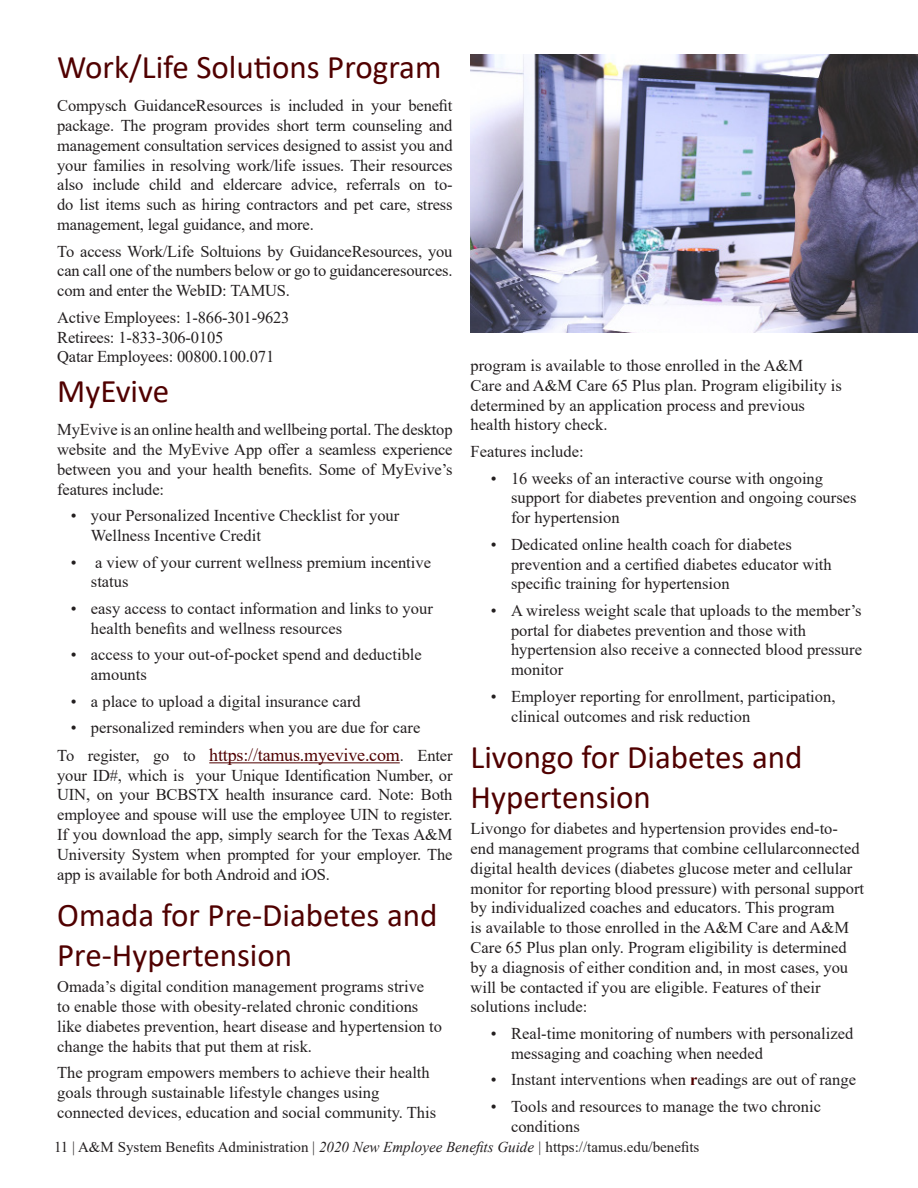
<style>
.page{position:relative;width:918px;height:1188px;background:#fff}
.page>*{position:absolute;margin:0;border:0;box-sizing:border-box;transform-origin:0 0}
.Body_Text{font:33px/39.6px "Calibri";color:#500000}
.Page_Heading{font:33px "Calibri";color:#500000}
.Body_Text-2{font:18px "Times New Roman";letter-spacing:-.01em;color:#500000}
.Body_Text-3{font:16.5px/19.8px "Times New Roman";color:#231f20}
.t1{font:15px "Times New Roman";color:#231f20}
.s1{font-size:16.5px;color:#231f20}
.s2{font-weight:700;color:#500000}
.s3{font-style:italic}
</style>
<div class="page">
<hr style="left:209px;top:762px;width:191px;height:1px;background:#500000">
<img style="left:470px;top:54px;width:448px;height:279px">
<p class="Body_Text" style="left:57px;top:46px;width:386px">Work/Life Solutions Program</p>
<p class="Body_Text-3" style="left:57px;top:95px;width:397px;text-align:justify">Compysch GuidanceResources is included in your benefit package. The program provides short term counseling and management consultation services designed to assist you and your families in resolving work/life issues. Their resources also include child and eldercare advice, referrals on to&shy;do list items such as hiring contractors and pet care, stress management, legal guidance, and more.</p>
<p class="Body_Text-3" style="left:57px;top:241px;width:397px;text-align:justify">To access Work/Life Soltuions by GuidanceResources, you can call one of the numbers below or go to guidanceresources. com and enter the WebID: TAMUS.</p>
<p class="Body_Text-3" style="left:57px;top:307px;width:234px">Active Employees: 1-866-301-9623</p>
<p class="Body_Text-3" style="left:57px;top:327px;width:168px">Retirees: 1-833-306-0105</p>
<p class="Body_Text-3" style="left:57px;top:346px;width:219px">Qatar Employees: 00800.100.071</p>
<p class="Page_Heading" style="left:57px;top:368px;width:113px">MyEvive</p>
<p class="Body_Text-3" style="left:57px;top:419px;width:397px;text-align:justify">MyEvive is an online health and wellbeing portal. The desktop website and the MyEvive App offer a seamless experience between you and your health benefits. Some of MyEvive’s features include:</p>
<p class="Body_Text-3" style="left:91px;top:505px;width:310px;text-indent:-20px">• your Personalized Incentive Checklist for your<br>Wellness Incentive Credit</p>
<p class="Body_Text-3" style="left:91px;top:552px;width:342px;text-indent:-20px">• a view of your current wellness premium incentive status</p>
<p class="Body_Text-3" style="left:91px;top:598px;width:343px;text-indent:-20px">• easy access to contact information and links to your health benefits and wellness resources</p>
<p class="Body_Text-3" style="left:91px;top:644px;width:332px;text-indent:-20px">• access to your out-of-pocket spend and deductible amounts</p>
<p class="Body_Text-3" style="left:71px;top:691px;width:292px">• a place to upload a digital insurance card</p>
<p class="Body_Text-3" style="left:71px;top:717px;width:351px">• personalized reminders when you are due for care</p>
<p class="Body_Text-2" style="left:57px;top:742px;width:397px"><span class="s1">To register, go to</span> https://tamus.myevive.com<span class="s1">. Enter</span></p>
<p class="Body_Text-3" style="left:57px;top:765px;width:397px;text-align:justify">your ID#, which is your Unique Identification Number, or UIN, on your BCBSTX health insurance card. Note: Both employee and spouse will use the employee UIN to register.<br>If you download the app, simply search for the Texas A&amp;M University System when prompted for your employer. The app is available for both Android and iOS.</p>
<p class="Body_Text" style="left:57px;top:894px;width:382px">Omada for Pre-Diabetes and<br>Pre-Hypertension</p>
<p class="Body_Text-3" style="left:57px;top:976px;width:386px">Omada’s digital condition management programs strive<br>to enable those with obesity-related chronic conditions like diabetes prevention, heart disease and hypertension to change the habits that put them at risk.</p>
<p class="Body_Text-3" style="left:57px;top:1062px;width:374px">The program empowers members to achieve their health goals through sustainable lifestyle changes using</p>
<p class="Body_Text-3" style="left:57px;top:1102px;width:380px">connected devices, education and social community. This</p>
<p class="Body_Text-3" style="left:471px;top:355px;width:334px">program is available to those enrolled in the A&amp;M</p>
<p class="Body_Text-3" style="left:471px;top:375px;width:373px">Care and A&amp;M Care 65 Plus plan. Program eligibility is determined by an application process and previous</p>
<p class="Body_Text-3" style="left:471px;top:415px;width:139px">health history check.</p>
<p class="Body_Text-3" style="left:471px;top:441px;width:115px">Features include:</p>
<p class="Body_Text-3" style="left:511px;top:468px;width:347px;text-indent:-20px">• 16 weeks of an interactive course with ongoing support for diabetes prevention and ongoing courses for hypertension</p>
<p class="Body_Text-3" style="left:511px;top:534px;width:322px;text-indent:-20px">• Dedicated online health coach for diabetes prevention and a certified diabetes educator with specific training for hypertension</p>
<p class="Body_Text-3" style="left:511px;top:600px;width:352px;text-indent:-20px">• A wireless weight scale that uploads to the member’s portal for diabetes prevention and those with hypertension also receive a connected blood pressure monitor</p>
<p class="Body_Text-3" style="left:511px;top:686px;width:326px;text-indent:-20px">• Employer reporting for enrollment, participation, clinical outcomes and risk reduction</p>
<p class="Body_Text" style="left:471px;top:736px;width:333px">Livongo for Diabetes and<br>Hypertension</p>
<p class="Body_Text-3" style="left:471px;top:818px;width:395px">Livongo for diabetes and hypertension provides end-to&shy;end management programs that combine cellularconnected digital health devices (diabetes glucose meter and cellular monitor for reporting blood pressure) with personal support by individualized coaches and educators. This program<br>is available to those enrolled in the A&amp;M Care and A&amp;M Care 65 Plus plan only. Program eligibility is determined by a diagnosis of either condition and, in most cases, you will be contacted if you are eligible. Features of their solutions include:</p>
<p class="Body_Text-3" style="left:511px;top:1023px;width:344px;text-indent:-20px">• Real-time monitoring of numbers with personalized messaging and coaching when needed</p>
<p class="Body_Text-3" style="left:491px;top:1069px;width:367px">• Instant interventions when <span class="s2">r</span>eadings are out of range</p>
<p class="Body_Text-3" style="left:511px;top:1096px;width:311px;text-indent:-20px">• Tools and resources to manage the two chronic conditions</p>
<p class="t1" style="left:54px;top:1136px;width:647px">11 | A&amp;M System Benefits Administration | <span class="s3">2020 New Employee Benefits Guide |</span> https://tamus.edu/benefits</p>
</div>
